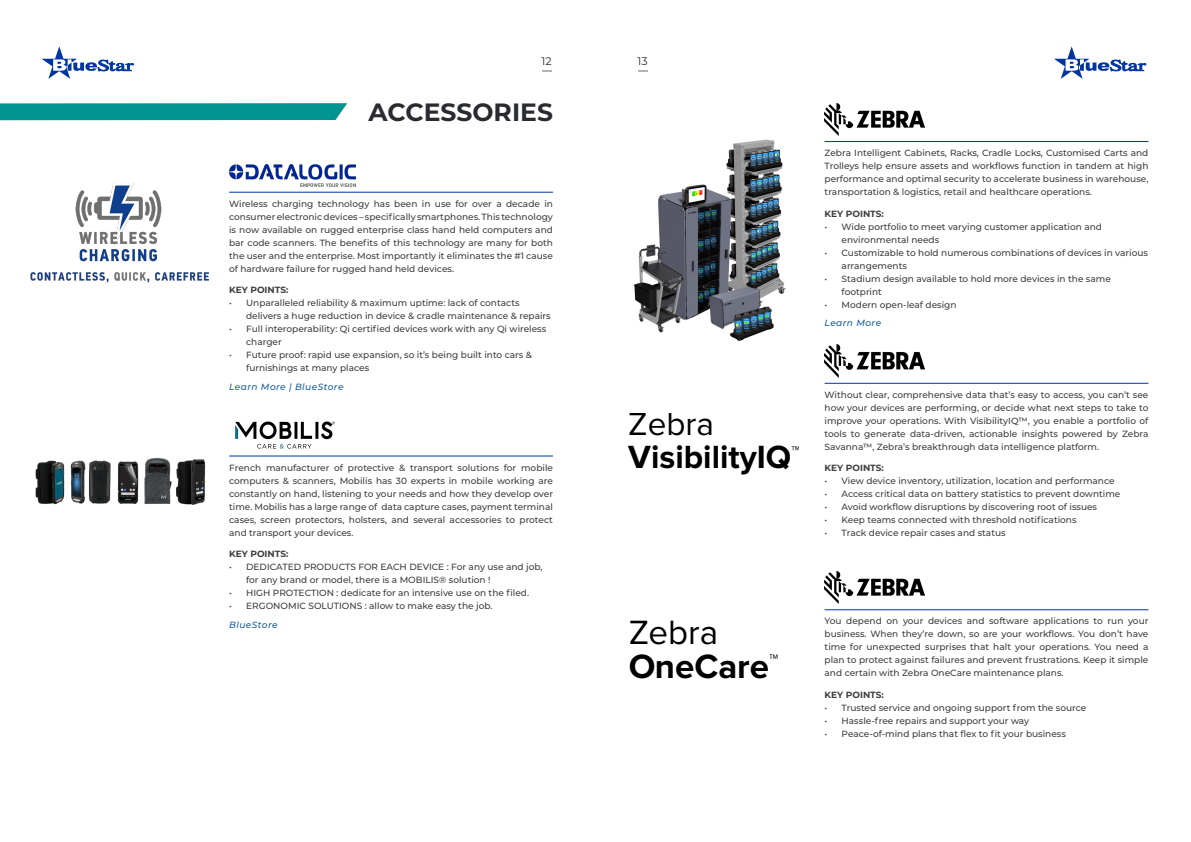
<style>
.page{position:relative;width:1191px;height:842px;background:#fff}
.page>*{position:absolute;margin:0;border:0;box-sizing:border-box;transform-origin:0 0}
.t1{font:700 34.9px/33.9px "Proxima Nova";color:#000}
.t2{font:700 33.3px/32.3px "Proxima Nova";color:#000}
.Headline{font:700 25px "Montserrat";color:#292b2f}
.t3{font:11px "Montserrat";color:#292b2f}
.Paragraph{font:500 9px/13px "Montserrat";color:#3e3e3f}
.KeyPoints{font:700 9px "Montserrat";color:#3e3e3f}
.Websites{font:italic 500 9px "Montserrat";letter-spacing:.05em;color:#175d9e}
.s1{font-weight:400}
</style>
<div class="page">
<img style="left:634px;top:139px;width:152px;height:202px">
<img style="left:30px;top:184px;width:179px;height:99px">
<img style="left:35px;top:457px;width:171px;height:48px">
<svg style="left:42px;top:46px;width:92px;height:33px"></svg>
<svg style="left:1054px;top:46px;width:92px;height:33px"></svg>
<svg style="left:0;top:103px;width:347px;height:17px;background:#089794"></svg>
<svg style="left:638px;top:70px;width:9px;height:2px"></svg>
<svg style="left:542px;top:70px;width:10px;height:2px"></svg>
<hr style="left:824px;top:141px;width:324px;height:1px;background:#0036a0">
<hr style="left:824px;top:383px;width:324px;height:1px;background:#0036a0">
<hr style="left:824px;top:609px;width:324px;height:1px;background:#0036a0">
<img style="left:824px;top:103px;width:100px;height:32px">
<img style="left:824px;top:345px;width:100px;height:32px">
<img style="left:824px;top:571px;width:100px;height:33px">
<hr style="left:229px;top:192px;width:324px;height:1px;background:#0036a0">
<hr style="left:229px;top:456px;width:324px;height:1px;background:#0036a0">
<img style="left:229px;top:164px;width:126px;height:22px">
<img style="left:235px;top:421px;width:100px;height:28px">
<p class="t3" style="left:541px;top:53px;width:12px">12</p>
<p class="t3" style="left:637px;top:53px;width:12px">13</p>
<p class="Headline" style="left:369px;top:94px;width:186px">ACCESSORIES</p>
<p class="Paragraph" style="left:229px;top:197px;width:325px;text-align:justify">Wireless charging technology has been in use for over a decade in consumer electronic devices – specifically smartphones. This technology is now available on rugged enterprise class hand held computers and bar code scanners. The benefits of this technology are many for both the user and the enterprise. Most importantly it eliminates the #1 cause of hardware failure for rugged hand held devices.</p>
<p class="KeyPoints" style="left:229px;top:283px;width:61px">KEY POINTS:</p>
<p class="Paragraph" style="left:246px;top:296px;width:306px;text-indent:-17px">• Unparalleled reliability &amp; maximum uptime: lack of contacts delivers a huge reduction in device &amp; cradle maintenance &amp; repairs</p>
<p class="Paragraph" style="left:246px;top:322px;width:302px;text-indent:-17px">• Full interoperability: Qi certified devices work with any Qi wireless charger</p>
<p class="Paragraph" style="left:246px;top:348px;width:287px;text-indent:-17px">• Future proof: rapid use expansion, so it’s being built into cars &amp; furnishings at many places</p>
<p class="Websites" style="left:229px;top:380px;width:116px">Learn More | BlueStore</p>
<p class="Paragraph" style="left:229px;top:460px;width:325px;text-align:justify">French manufacturer of protective &amp; transport solutions for mobile computers &amp; scanners, Mobilis has 30 experts in mobile working are constantly on hand, listening to your needs and how they develop over time. Mobilis has a large range of data capture cases, payment terminal cases, screen protectors, holsters, and several accessories to protect and transport your devices.</p>
<p class="KeyPoints" style="left:229px;top:547px;width:61px">KEY POINTS:</p>
<p class="Paragraph" style="left:246px;top:560px;width:298px;text-indent:-17px">• DEDICATED PRODUCTS FOR EACH DEVICE : For any use and job, for any brand or model, there is a MOBILIS® solution !</p>
<p class="Paragraph" style="left:229px;top:586px;width:301px">• HIGH PROTECTION : dedicate for an intensive use on the filed.</p>
<p class="Paragraph" style="left:229px;top:599px;width:265px">• ERGONOMIC SOLUTIONS : allow to make easy the job.</p>
<p class="Websites" style="left:229px;top:618px;width:50px">BlueStore</p>
<h2 class="t2" style="left:628px;top:409px;width:173px"><span class="s1">Zebra<br></span>VisibilityIQ<sup>™</sup></h2>
<h1 class="t1" style="left:628px;top:616px;width:152px"><span class="s1">Zebra<br></span>OneCare<sup>™</sup></h1>
<p class="Paragraph" style="left:824px;top:146px;width:325px;text-align:justify">Zebra Intelligent Cabinets, Racks, Cradle Locks, Customised Carts and Trolleys help ensure assets and workflows function in tandem at high performance and optimal security to accelerate business in warehouse, transportation &amp; logistics, retail and healthcare operations.</p>
<p class="KeyPoints" style="left:824px;top:207px;width:61px">KEY POINTS:</p>
<p class="Paragraph" style="left:841px;top:219px;width:262px;text-indent:-17px">• Wide portfolio to meet varying customer application and environmental needs</p>
<p class="Paragraph" style="left:841px;top:245px;width:308px;text-indent:-17px">• Customizable to hold numerous combinations of devices in various arrangements</p>
<p class="Paragraph" style="left:841px;top:271px;width:271px;text-indent:-17px">• Stadium design available to hold more devices in the same footprint</p>
<p class="Paragraph" style="left:824px;top:297px;width:133px">• Modern open-leaf design</p>
<p class="Websites" style="left:824px;top:317px;width:58px">Learn More</p>
<p class="Paragraph" style="left:824px;top:388px;width:325px;text-align:justify">Without clear, comprehensive data that’s easy to access, you can’t see how your devices are performing, or decide what next steps to take to improve your operations. With VisibilityIQ™, you enable a portfolio of tools to generate data-driven, actionable insights powered by Zebra Savanna™, Zebra’s breakthrough data intelligence platform.</p>
<p class="KeyPoints" style="left:824px;top:462px;width:61px">KEY POINTS:</p>
<p class="Paragraph" style="left:824px;top:474px;width:291px">• View device inventory, utilization, location and performance</p>
<p class="Paragraph" style="left:824px;top:487px;width:297px">• Access critical data on battery statistics to prevent downtime</p>
<p class="Paragraph" style="left:824px;top:500px;width:274px">• Avoid workflow disruptions by discovering root of issues</p>
<p class="Paragraph" style="left:824px;top:513px;width:253px">• Keep teams connected with threshold notifications</p>
<p class="Paragraph" style="left:824px;top:526px;width:183px">• Track device repair cases and status</p>
<p class="Paragraph" style="left:824px;top:614px;width:325px;text-align:justify">You depend on your devices and software applications to run your business. When they’re down, so are your workflows. You don’t have time for unexpected surprises that halt your operations. You need a plan to protect against failures and prevent frustrations. Keep it simple and certain with Zebra OneCare maintenance plans.</p>
<p class="KeyPoints" style="left:824px;top:688px;width:61px">KEY POINTS:</p>
<p class="Paragraph" style="left:824px;top:701px;width:263px">• Trusted service and ongoing support from the source</p>
<p class="Paragraph" style="left:824px;top:714px;width:206px">• Hassle-free repairs and support your way</p>
<p class="Paragraph" style="left:824px;top:727px;width:243px">• Peace-of-mind plans that flex to fit your business</p>
</div>
